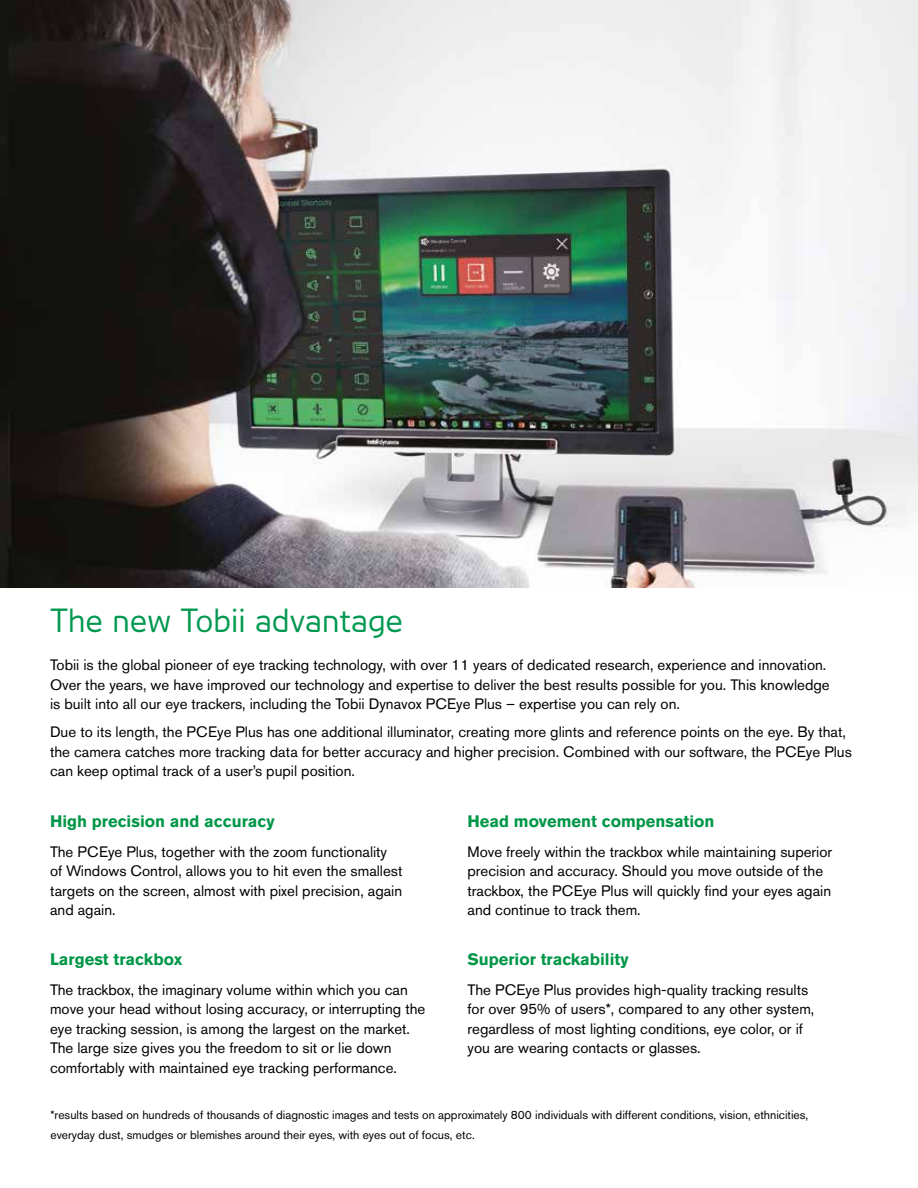
<style>
.page{position:relative;width:918px;height:1188px;background:#fff}
.page>*{position:absolute;margin:0;border:0;box-sizing:border-box;transform-origin:0 0}
.t1{font:31.5px "Tele Voice";color:#009850}
.t2{font:700 16.5px "Akzidenz Grotesk BE";color:#009648}
.t3{font:15px/19.5px "Akzidenz Grotesk BE";color:#000}
.t4{font:12px/19.5px "Akzidenz Grotesk BE";color:#000}
</style>
<div class="page">
<img style="left:0;top:0;width:918px;height:588px">
<h1 class="t1" style="left:50px;top:602px;width:354px">The new Tobii advantage</h1>
<p class="t3" style="left:50px;top:655px;width:781px">Tobii is the global pioneer of eye tracking technology, with over 11 years of dedicated research, experience and innovation.<br>Over the years, we have improved our technology and expertise to deliver the best results possible for you. This knowledge is built into all our eye trackers, including the Tobii Dynavox PCEye Plus – expertise you can rely on.</p>
<p class="t3" style="left:50px;top:722px;width:803px">Due to its length, the PCEye Plus has one additional illuminator, creating more glints and reference points on the eye. By that, the camera catches more tracking data for better accuracy and higher precision. Combined with our software, the PCEye Plus can keep optimal track of a user’s pupil position.</p>
<p class="t2" style="left:50px;top:811px;width:226px">High precision and accuracy</p>
<p class="t3" style="left:50px;top:842px;width:354px">The PCEye Plus, together with the zoom functionality of Windows Control, allows you to hit even the smallest targets on the screen, almost with pixel precision, again and again.</p>
<p class="t2" style="left:50px;top:949px;width:134px">Largest trackbox</p>
<p class="t3" style="left:50px;top:980px;width:377px">The trackbox, the imaginary volume within which you can move your head without losing accuracy, or interrupting the eye tracking session, is among the largest on the market.<br>The large size gives you the freedom to sit or lie down comfortably with maintained eye tracking performance.</p>
<p class="t2" style="left:468px;top:811px;width:249px">Head movement compensation</p>
<p class="t3" style="left:468px;top:842px;width:366px">Move freely within the trackbox while maintaining superior precision and accuracy. Should you move outside of the trackbox, the PCEye Plus will quickly find your eyes again and continue to track them.</p>
<p class="t2" style="left:468px;top:950px;width:163px">Superior trackability</p>
<p class="t3" style="left:468px;top:980px;width:348px">The PCEye Plus provides high-quality tracking results for over 95% of users*, compared to any other system, regardless of most lighting conditions, eye color, or if you are wearing contacts or glasses.</p>
<p class="t4" style="left:50px;top:1105px;width:759px">*results based on hundreds of thousands of diagnostic images and tests on approximately 800 individuals with different conditions, vision, ethnicities, everyday dust, smudges or blemishes around their eyes, with eyes out of focus, etc.</p>
</div>
